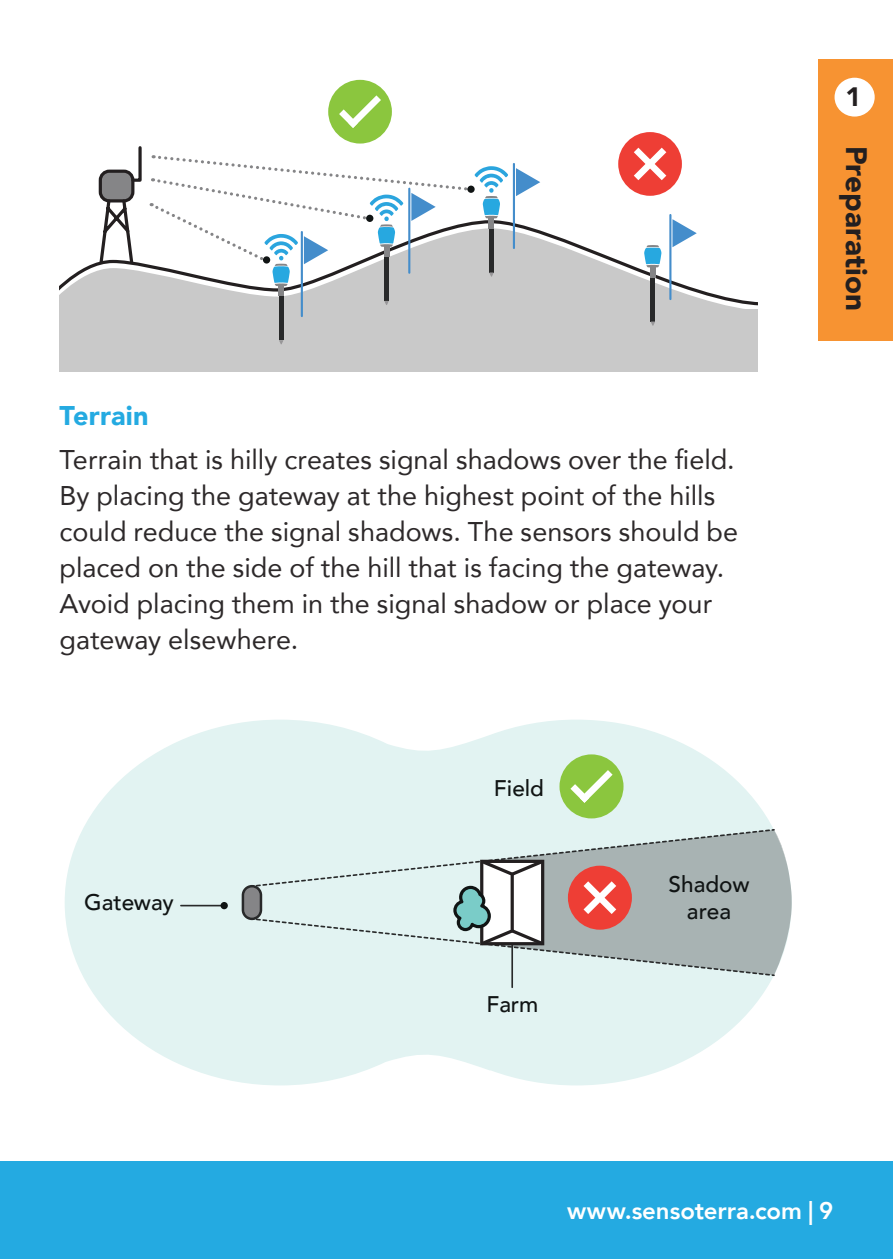
<style>
.page{position:relative;width:893px;height:1259px;background:#fff}
.page>*{position:absolute;margin:0;border:0;box-sizing:border-box;transform-origin:0 0}
.t1{font:900 29.4px "Avenir";color:#231f20}
.t2{font:27px/36px "Avenir";color:#2d292a}
.t3{font:900 27px "Avenir";letter-spacing:.005em;color:#24aae1}
.t4{font:900 26.7px "Avenir";color:#231f20}
.t5{font:800 24px "Avenir";letter-spacing:-.005em;color:#fff}
.t6{font:500 22.5px/27px "Avenir";color:#101414;text-align:center}
</style>
<div class="page">
<div style="left:818px;top:60px;width:75px;height:281px;background:#f79332"></div>
<div style="left:834px;top:78px;width:41px;height:39px;background:#fff;border-radius:50%"></div>
<div style="left:60px;top:309px;width:698px;height:62px;background:#c9c9c9"></div>
<div style="left:328px;top:80px;width:64px;height:64px;background:#8bc63e;border-radius:50%"></div>
<svg style="left:339px;top:95px;width:42px;height:33px"></svg>
<div style="left:618px;top:132px;width:64px;height:64px;background:#ee3e35;border-radius:50%"></div>
<svg style="left:634px;top:148px;width:32px;height:32px"></svg>
<div style="left:100px;top:171px;width:33px;height:30px;background:#858587;border-radius:9px"></div>
<div style="left:99px;top:170px;width:35px;height:32px;border:3px solid #231f20;border-radius:9px"></div>
<svg style="left:100px;top:197px;width:33px;height:21px"></svg>
<svg style="left:130px;top:146px;width:12px;height:37px"></svg>
<svg style="left:60px;top:308px;width:684px;height:3px"></svg>
<svg style="left:60px;top:218px;width:698px;height:90px"></svg>
<div style="left:278px;top:285px;width:6px;height:11px;background:#858587"></div>
<hr style="left:279px;top:296px;width:4px;height:44px;background:#28292a">
<svg style="left:279px;top:340px;width:4px;height:4px"></svg>
<div style="left:384px;top:257px;width:5px;height:44px;background:#28292a"></div>
<svg style="left:384px;top:301px;width:5px;height:4px"></svg>
<svg style="left:644px;top:245px;width:17px;height:22px"></svg>
<div style="left:650px;top:267px;width:6px;height:11px;background:#858587"></div>
<hr style="left:651px;top:278px;width:4px;height:43px;background:#28292a">
<svg style="left:651px;top:321px;width:4px;height:5px"></svg>
<hr style="left:301px;top:232px;width:2px;height:84px;background:#448dcb">
<svg style="left:151px;top:155px;width:357px;height:131px"></svg>
<hr style="left:513px;top:164px;width:2px;height:84px;background:#448dcb">
<svg style="left:516px;top:168px;width:24px;height:28px"></svg>
<hr style="left:669px;top:215px;width:2px;height:84px;background:#448dcb">
<svg style="left:672px;top:219px;width:25px;height:28px"></svg>
<svg style="left:65px;top:719px;width:709px;height:366px;fill:#e2f3f2"></svg>
<hr style="left:180px;top:905px;width:43px;height:1px;background:#28292a">
<div style="left:221px;top:902px;width:7px;height:7px;background:#101414;border-radius:50%"></div>
<hr style="left:511px;top:941px;width:2px;height:47px;background:#28292a">
<svg style="left:242px;top:829px;width:550px;height:147px;background:#c4cccb"></svg>
<div style="left:559px;top:754px;width:64px;height:64px;background:#8bc63e;border-radius:50%"></div>
<svg style="left:570px;top:770px;width:43px;height:33px"></svg>
<div style="left:0;top:1161px;width:893px;height:98px;background:#24aae1"></div>
<p class="t4" style="left:846px;top:74px;width:17px">1</p>
<p class="t3" style="left:60px;top:392px;width:91px">Terrain</p>
<p class="t2" style="left:60px;top:441px;width:680px">Terrain that is hilly creates signal shadows over the field.<br>By placing the gateway at the highest point of the hills could reduce the signal shadows. The sensors should be placed on the side of the hill that is facing the gateway.<br>Avoid placing them in the signal shadow or place your gateway elsewhere.</p>
<p class="t6" style="left:84px;top:887px;width:91px">Gateway</p>
<p class="t6" style="left:494px;top:773px;width:52px">Field</p>
<p class="t6" style="left:487px;top:989px;width:53px">Farm</p>
<p class="t6" style="left:669px;top:869px;width:83px">Shadow area</p>
<p class="t1" style="left:882px;top:146px;width:167px;rotate:90deg">Preparation</p>
<p class="t5" style="left:567px;top:1192px;width:268px">www.sensoterra.com | 9</p>
</div>
